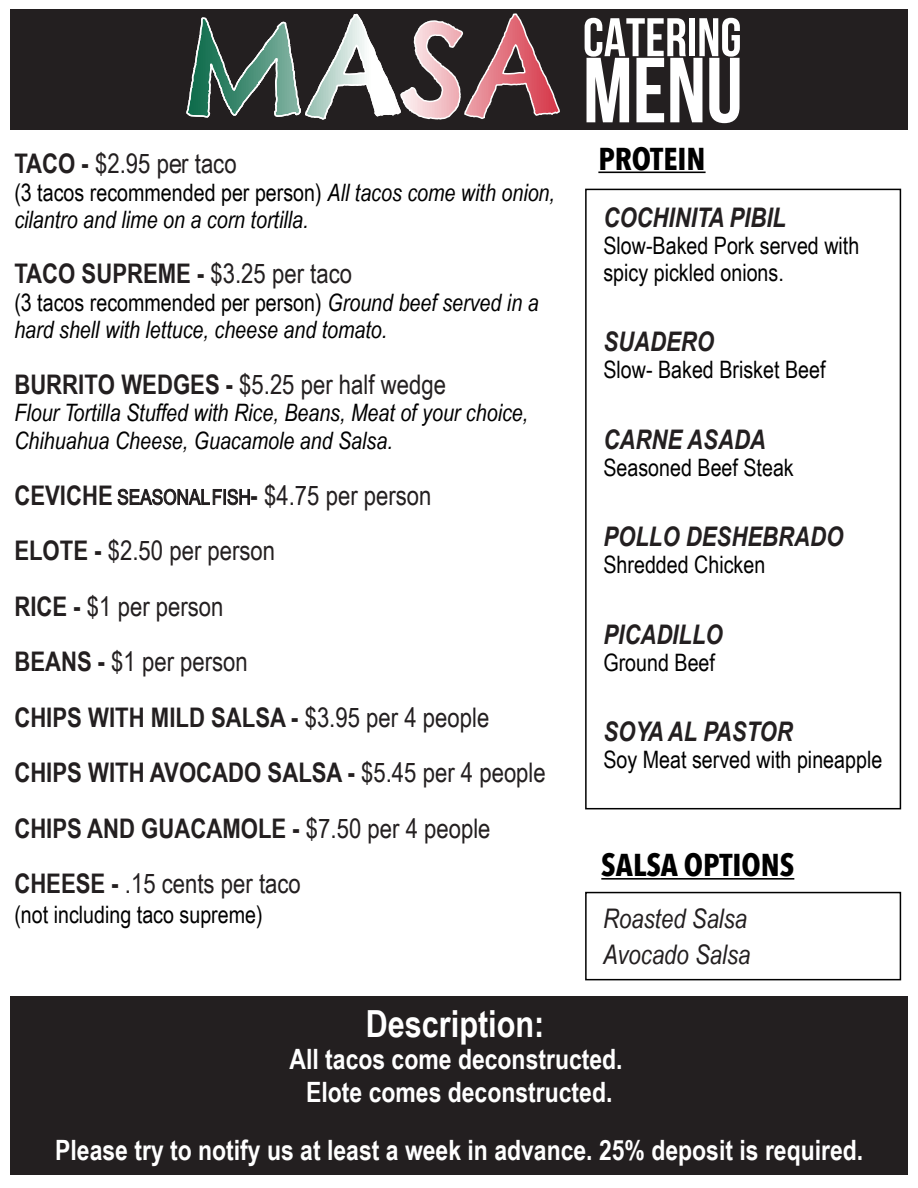
<style>
.page{position:relative;width:918px;height:1188px;background:#fff}
.page>*{position:absolute;margin:0;border:0;box-sizing:border-box;transform-origin:0 0}
.t1{font:700 37.35px "Arial Narrow";color:#fff}
.t2{font:700 31.5px "Avenir Next Condensed";color:#000}
.t3{font:700 28.05px/32.7px "Arial Narrow";color:#fff;text-align:center}
.t4{font:27px/55.5px "Arial Narrow";color:#231f20}
.t5{font:italic 700 27px "Arial Narrow";color:#231f20}
.t6{font:700 27px "Arial Narrow";color:#231f20}
.t7{font:italic 27px/36px "Arial Narrow";color:#231f20}
.t8{font:italic 24px/27.2px "Arial Narrow";color:#000}
.t9{font:24px/27px "Arial Narrow";color:#000}
.s1{font-weight:700}
.s2{font-style:normal}
.s3{font-weight:400}
.s4{font-size:21px}
</style>
<div class="page">
<div style="left:10px;top:9px;width:898px;height:121px;background:#231f20"></div>
<div style="left:10px;top:996px;width:898px;height:179px;background:#231f20"></div>
<div style="left:585px;top:189px;width:316px;height:620px;border:2px solid #000"></div>
<div style="left:585px;top:892px;width:316px;height:88px;border:2px solid #000"></div>
<hr style="left:598px;top:172px;width:108px;height:1px;background:#000">
<hr style="left:601px;top:878px;width:193px;height:2px;background:#000">
<svg style="left:585px;top:18px;width:155px;height:105px"></svg>
<svg style="left:186px;top:13px;width:374px;height:107px"></svg>
<p class="t4" style="left:14px;top:134px;width:224px"><span class="s1">TACO -</span> $2.95 per taco</p>
<p class="t8" style="left:14px;top:178px;width:542px"><span class="s2">(3 tacos recommended per person)</span> All tacos come with onion, cilantro and lime on a corn tortilla.</p>
<p class="t6" style="left:14px;top:253px;width:339px">TACO SUPREME - <span class="s3">$3.25 per taco</span></p>
<p class="t8" style="left:14px;top:289px;width:526px"><span class="s2">(3 tacos recommended per person)</span> Ground beef served in a hard shell with lettuce, cheese and tomato.</p>
<p class="t4" style="left:14px;top:355px;width:433px"><span class="s1">BURRITO WEDGES -</span> $5.25 per half wedge</p>
<p class="t8" style="left:14px;top:398px;width:515px;line-height:27.8px">Flour Tortilla Stuffed with Rice, Beans, Meat of your choice,<br>Chihuahua Cheese, Guacamole and Salsa.</p>
<p class="t4" style="left:14px;top:466px;width:533px"><span class="s1">CEVICHE</span> <span class="s4">SEASONAL FISH</span><span class="s1">-</span> $4.75 per person<br><span class="s1">ELOTE -</span> $2.50 per person<br><span class="s1">RICE -</span> $1 per person<br><span class="s1">BEANS -</span> $1 per person<br><span class="s1">CHIPS WITH MILD SALSA -</span> $3.95 per 4 people<br><span class="s1">CHIPS WITH AVOCADO SALSA -</span> $5.45 per 4 people<br><span class="s1">CHIPS AND GUACAMOLE -</span> $7.50 per 4 people<br><span class="s1">CHEESE -</span> .15 cents per taco</p>
<p class="t9" style="left:14px;top:900px;width:250px">(not including taco supreme)</p>
<p class="t2" style="left:598px;top:140px;width:109px">PROTEIN</p>
<p class="t5" style="left:603px;top:197px;width:184px">COCHINITA PIBIL</p>
<p class="t9" style="left:603px;top:231px;width:257px">Slow-Baked Pork served with spicy pickled onions.</p>
<p class="t5" style="left:603px;top:322px;width:112px">SUADERO</p>
<p class="t9" style="left:603px;top:356px;width:224px">Slow- Baked Brisket Beef</p>
<p class="t5" style="left:603px;top:419px;width:164px">CARNE ASADA</p>
<p class="t9" style="left:603px;top:453px;width:192px">Seasoned Beef Steak</p>
<p class="t5" style="left:603px;top:517px;width:241px">POLLO DESHEBRADO</p>
<p class="t9" style="left:603px;top:551px;width:163px">Shredded Chicken</p>
<p class="t5" style="left:603px;top:614px;width:121px">PICADILLO</p>
<p class="t9" style="left:603px;top:648px;width:113px">Ground Beef</p>
<p class="t5" style="left:603px;top:712px;width:191px">SOYA AL PASTOR</p>
<p class="t9" style="left:603px;top:746px;width:280px">Soy Meat served with pineapple</p>
<p class="t2" style="left:601px;top:846px;width:195px">SALSA OPTIONS</p>
<p class="t7" style="left:603px;top:900px;width:149px">Roasted Salsa<br>Avocado Salsa</p>
<h1 class="t1" style="left:366px;top:995px;width:180px">Description:</h1>
<p class="t3" style="left:290px;top:1042px;width:335px">All tacos come deconstructed.<br>Elote comes deconstructed.</p>
<p class="t3" style="left:55px;top:1132px;width:810px">Please try to notify us at least a week in advance. 25% deposit is required.</p>
</div>
